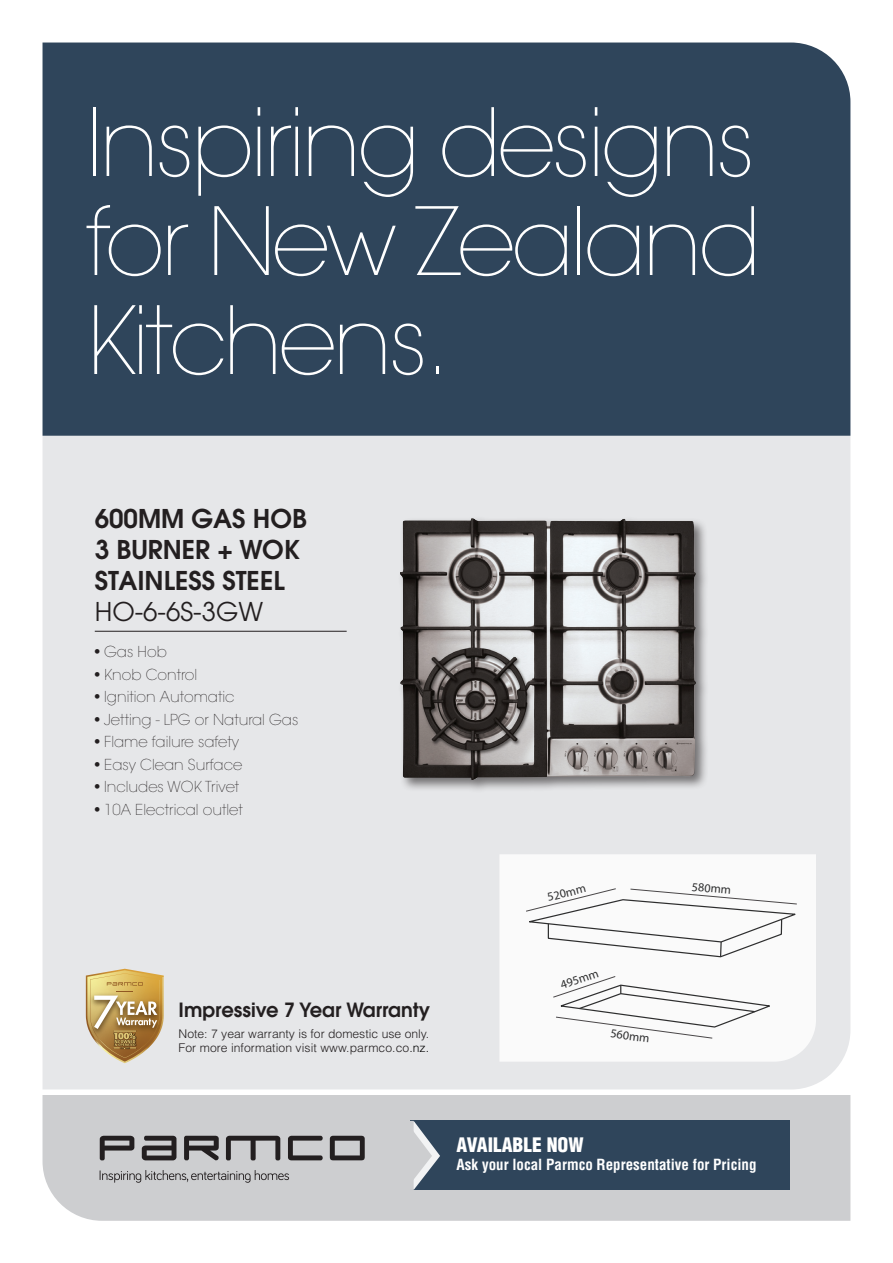
<style>
.page{position:relative;width:893px;height:1263px;background:#fff}
.page>*{position:absolute;margin:0;border:0;box-sizing:border-box;transform-origin:0 0}
.t1{font:200 93px/99px "Avant Garde";letter-spacing:-.04em;color:#fff;text-align:justify}
.t2{font:600 25.8px "Avant Garde";color:#231f20}
.t3{font:25.8px "Avant Garde";color:#231f20}
.t4{font:600 19.5px "Avant Garde";color:#231f20}
.t5{font:900 condensed 19.5px "Helvetica";color:#fff}
.t6{font:200 15px "Avant Garde";color:#231f20}
.t7{font:700 condensed 15px "Helvetica";color:#fff}
.t8{font:12.3px "Myriad Pro";color:#000}
.t9{font:300 12px/14.4px "Helvetica";color:#231f20}
.s1{color:#000}
</style>
<div class="page">
<div style="left:43px;top:436px;width:807px;height:653px;background:#e6e7e9"></div>
<div style="left:43px;top:43px;width:807px;height:393px;background:#2f455b"></div>
<svg style="left:86px;top:969px;width:78px;height:94px;background:#c7ac77"></svg>
<hr style="left:95px;top:631px;width:252px;height:1px;background:#231f20">
<div style="left:43px;top:1095px;width:807px;height:126px;background:#cdced0"></div>
<svg style="left:100px;top:1136px;width:34px;height:24px"></svg>
<svg style="left:142px;top:1136px;width:34px;height:24px"></svg>
<svg style="left:288px;top:1136px;width:35px;height:24px"></svg>
<svg style="left:184px;top:1136px;width:35px;height:25px"></svg>
<svg style="left:226px;top:1136px;width:54px;height:24px"></svg>
<svg style="left:330px;top:1136px;width:35px;height:24px"></svg>
<svg style="left:100px;top:1170px;width:189px;height:13px;background:#adadae"></svg>
<div style="left:410px;top:1121px;width:380px;height:69px;background:#2f455b"></div>
<svg style="left:391px;top:1121px;width:49px;height:69px"></svg>
<div style="left:397px;top:515px;width:312px;height:278px;background:#231f20;opacity:.6"></div>
<img style="left:400px;top:518px;width:296px;height:263px">
<svg style="left:499px;top:854px;width:317px;height:208px"></svg>
<svg style="left:526px;top:888px;width:271px;height:70px"></svg>
<svg style="left:553px;top:976px;width:218px;height:62px"></svg>
<p class="t1" style="left:86px;top:95px;width:677px">Inspiring designs for New Zealand Kitchens.</p>
<p class="t2" style="left:95px;top:502px;width:214px">600MM GAS HOB</p>
<p class="t2" style="left:95px;top:533px;width:206px">3 BURNER + WOK</p>
<p class="t2" style="left:95px;top:563px;width:191px">STAINLESS STEEL</p>
<p class="t3" style="left:95px;top:596px;width:170px">HO-6-6S-3GW</p>
<p class="t6" style="left:94px;top:643px;width:74px">• Gas Hob</p>
<p class="t6" style="left:94px;top:665px;width:104px">• Knob Control</p>
<p class="t6" style="left:94px;top:688px;width:142px">• Ignition Automatic</p>
<p class="t6" style="left:94px;top:710px;width:206px">• Jetting - LPG or Natural Gas</p>
<p class="t6" style="left:94px;top:733px;width:146px">• Flame failure safety</p>
<p class="t6" style="left:94px;top:755px;width:149px">• Easy Clean Surface</p>
<p class="t6" style="left:94px;top:778px;width:147px">• Includes WOK Trivet</p>
<p class="t6" style="left:94px;top:800px;width:150px">• 10A Electrical outlet</p>
<p class="t4" style="left:179px;top:997px;width:253px">Impressive 7 Year Warranty</p>
<p class="t9" style="left:179px;top:1026px;width:252px">Note: 7 year warranty is for domestic use only.<br>For more information visit www.parmco.co<span class="s1">.nz.</span></p>
<p class="t8" style="left:546px;top:890px;width:41px;rotate:-14deg">520mm</p>
<p class="t8" style="left:693px;top:879px;width:41px;rotate:5deg">580mm</p>
<p class="t8" style="left:558px;top:978px;width:41px;rotate:-19deg">495mm</p>
<p class="t8" style="left:612px;top:1025px;width:41px;rotate:8deg">560mm</p>
<p class="t5" style="left:457px;top:1133px;width:128px">AVAILABLE NOW</p>
<p class="t7" style="left:457px;top:1155px;width:301px">Ask your local Parmco Representative for Pricing</p>
</div>
